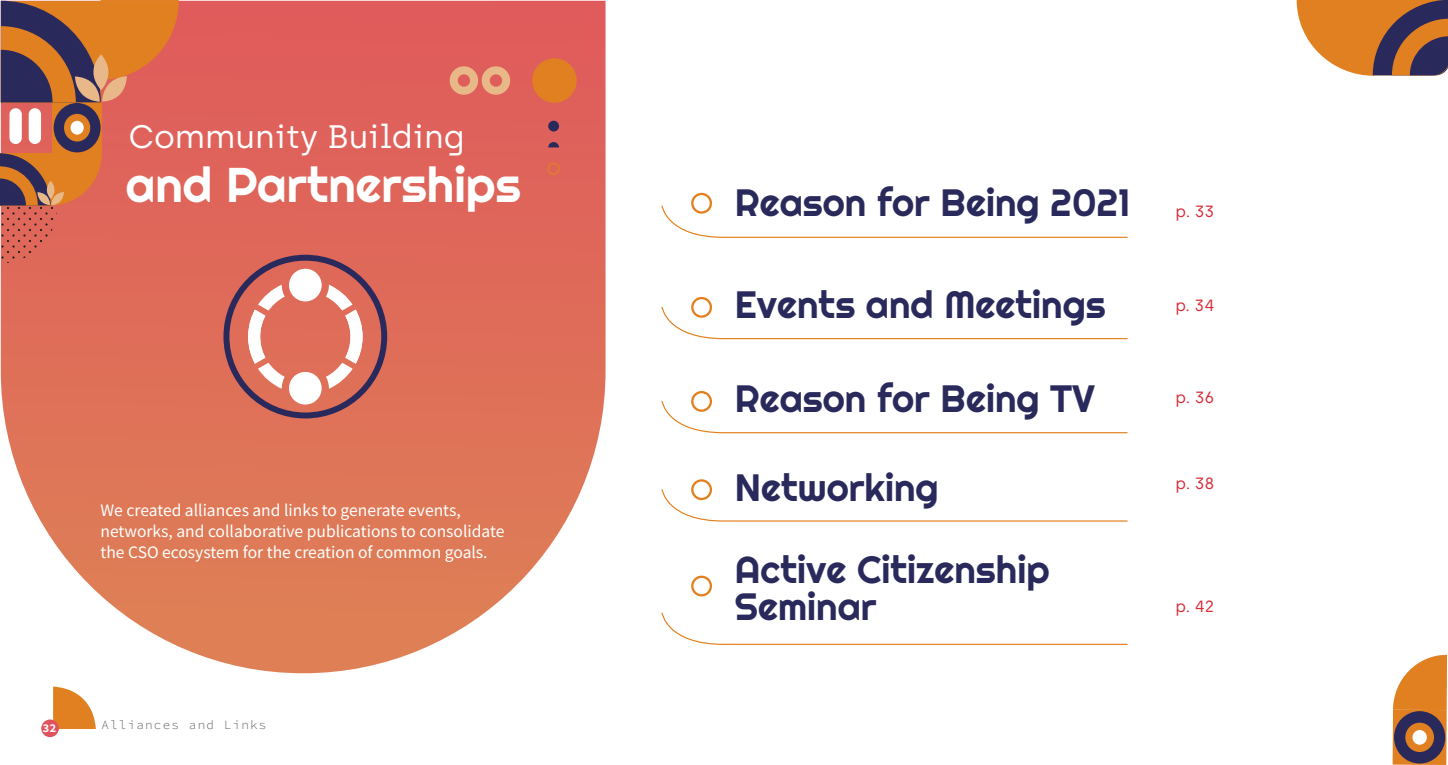
<style>
.page{position:relative;width:1448px;height:765px;background:#fff}
.page>*{position:absolute;margin:0;border:0;box-sizing:border-box;transform-origin:0 0}
.t1{font:48.75px "Righteous";color:#fff}
.t2{font:38.12px/37.5px "Righteous";color:#2a295c}
.t3{font:32.5px "Archia";color:#fff}
.t4{font:17.5px/21px "Source Sans Pro";color:#fff}
.t5{font:16.25px "Archia";color:#d82b36}
.t6{font:300 12.5px "Source Code Pro";letter-spacing:.1em;color:#595c5d}
.t7{font:700 11.62px "Source Code Pro";color:#fff}
</style>
<div class="page">
<svg style="left:53px;top:686px;width:43px;height:43px"></svg>
<div style="left:41px;top:720px;width:18px;height:17px;background:#e0525d;border-radius:50%"></div>
<svg style="left:1px;top:1px;width:604px;height:672px;background:#e27e6c"></svg>
<svg style="left:450px;top:66px;width:60px;height:29px;background:#e49375"></svg>
<div style="left:532px;top:58px;width:45px;height:45px;background:#e08021;border-radius:50%"></div>
<div style="left:548px;top:121px;width:11px;height:11px;background:#2a295c;border-radius:50%"></div>
<svg style="left:548px;top:142px;width:11px;height:5px"></svg>
<svg style="left:547px;top:163px;width:13px;height:12px"></svg>
<svg style="left:0;top:0;width:179px;height:263px;background:#c1684f"></svg>
<svg style="left:223px;top:255px;width:164px;height:163px;background:#d07c72"></svg>
<svg style="left:1296px;top:0;width:152px;height:76px;background:#b3784b"></svg>
<svg style="left:1392px;top:717px;width:54px;height:48px"></svg>
<svg style="left:1393px;top:655px;width:54px;height:109px;background:#b57849"></svg>
<div style="left:1412px;top:730px;width:15px;height:15px;background:#fff;border-radius:50%"></div>
<svg style="left:691px;top:576px;width:21px;height:20px"></svg>
<svg style="left:661px;top:391px;width:467px;height:43px"></svg>
<svg style="left:661px;top:479px;width:467px;height:43px"></svg>
<svg style="left:661px;top:297px;width:467px;height:43px"></svg>
<svg style="left:661px;top:612px;width:467px;height:33px"></svg>
<svg style="left:661px;top:193px;width:467px;height:45px"></svg>
<h3 class="t3" style="left:129px;top:118px;width:337px">Community Building</h3>
<h1 class="t1" style="left:126px;top:154px;width:397px">and Partnerships</h1>
<p class="t4" style="left:101px;top:499px;width:405px">We created alliances and links to generate events, networks, and collaborative publications to consolidate the CSO ecosystem for the creation of common goals.</p>
<p class="t7" style="left:43px;top:720px;width:15px">32</p>
<p class="t6" style="left:101px;top:716px;width:167px">Alliances and Links</p>
<h2 class="t2" style="left:735px;top:183px;width:397px">Reason for Being 2021</h2>
<h2 class="t2" style="left:735px;top:285px;width:372px">Events and Meetings</h2>
<h2 class="t2" style="left:735px;top:380px;width:362px">Reason for Being TV</h2>
<h2 class="t2" style="left:735px;top:468px;width:205px">Networking</h2>
<h2 class="t2" style="left:735px;top:550px;width:316px">Active Citizenship<br>Seminar</h2>
<p class="t5" style="left:1175px;top:202px;width:40px">p. 33</p>
<p class="t5" style="left:1175px;top:295px;width:41px">p. 34</p>
<p class="t5" style="left:1175px;top:388px;width:41px">p. 36</p>
<p class="t5" style="left:1175px;top:473px;width:41px">p. 38</p>
<p class="t5" style="left:1175px;top:597px;width:40px">p. 42</p>
</div>
